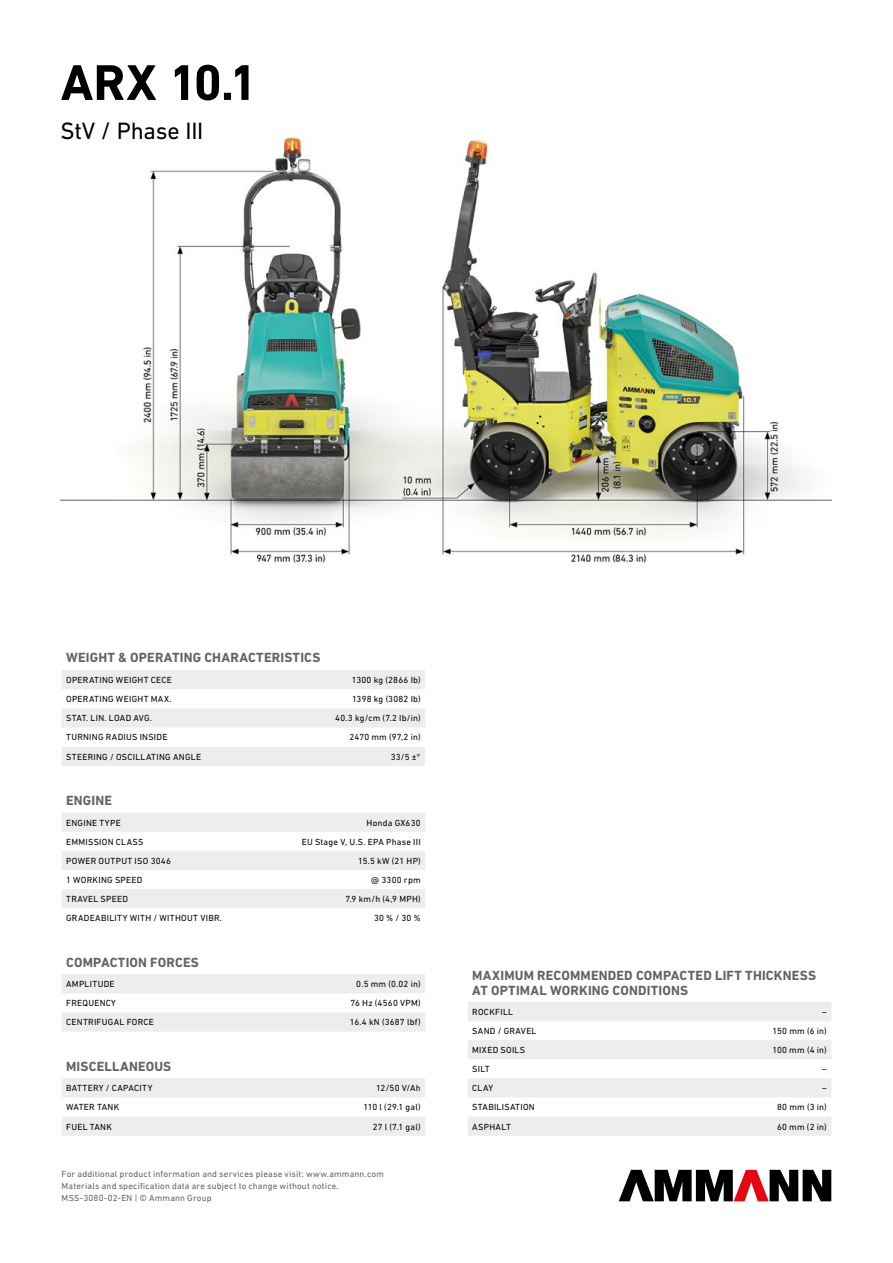
<style>
.page{position:relative;width:893px;height:1263px;background:#fff}
.page>*{position:absolute;margin:0;border:0;box-sizing:border-box;transform-origin:0 0}
.t1{font:700 51px "DIN Next LT Pro";color:#000}
.t2{font:24px "DIN Next LT Pro";letter-spacing:-.01em;color:#000}
.t3{font:700 13.5px/15px "DIN Next LT Pro";letter-spacing:.015em;color:#646363}
.t4{font:9px "DIN Next LT Pro";letter-spacing:.03em;color:#000}
.t5{font:9px/12px "DIN Next LT Pro";letter-spacing:.02em;color:#646363}
</style>
<div class="page">
<img style="left:61px;top:136px;width:770px;height:427px">
<svg style="left:619px;top:1170px;width:212px;height:31px"></svg>
<svg style="left:468px;top:1002px;width:363px;height:134px;fill:#ededed"></svg>
<svg style="left:62px;top:813px;width:363px;height:95px"></svg>
<svg style="left:62px;top:670px;width:363px;height:96px"></svg>
<svg style="left:62px;top:1078px;width:363px;height:58px"></svg>
<svg style="left:62px;top:974px;width:363px;height:57px"></svg>
<h1 class="t1" style="left:61px;top:53px;width:198px">ARX 10.1</h1>
<h2 class="t2" style="left:61px;top:117px;width:144px">StV / Phase III</h2>
<h3 class="t3" style="left:66px;top:650px;width:256px">WEIGHT &amp; OPERATING CHARACTERISTICS</h3>
<p class="t4" style="left:66px;top:675px;width:107px">OPERATING WEIGHT CECE</p>
<p class="t4" style="left:352px;top:675px;width:70px">1300 kg (2866 Ib)</p>
<p class="t4" style="left:66px;top:694px;width:107px">OPERATING WEIGHT MAX.</p>
<p class="t4" style="left:352px;top:694px;width:70px">1398 kg (3082 Ib)</p>
<p class="t4" style="left:66px;top:713px;width:87px">STAT. LIN. LOAD AVG.</p>
<p class="t4" style="left:335px;top:713px;width:87px">40.3 kg/cm (7.2 Ib/in)</p>
<p class="t4" style="left:66px;top:732px;width:103px">TURNING RADIUS INSIDE</p>
<p class="t4" style="left:350px;top:732px;width:73px">2470 mm (97,2 in)</p>
<p class="t4" style="left:66px;top:751px;width:136px">STEERING / OSCILLATING ANGLE</p>
<p class="t4" style="left:391px;top:751px;width:31px">33/5 ±°</p>
<h3 class="t3" style="left:66px;top:793px;width:47px">ENGINE</h3>
<p class="t4" style="left:66px;top:817px;width:56px">ENGINE TYPE</p>
<p class="t4" style="left:367px;top:817px;width:56px">Honda GX630</p>
<p class="t4" style="left:66px;top:836px;width:79px">EMMISSION CLASS</p>
<p class="t4" style="left:302px;top:836px;width:121px">EU Stage V, U.S. EPA Phase III</p>
<p class="t4" style="left:66px;top:855px;width:106px">POWER OUTPUT ISO 3046</p>
<p class="t4" style="left:358px;top:855px;width:64px">15.5 kW (21 HP)</p>
<p class="t4" style="left:66px;top:875px;width:78px">1 WORKING SPEED</p>
<p class="t4" style="left:371px;top:875px;width:51px">@ 3300 rpm</p>
<p class="t4" style="left:66px;top:894px;width:63px">TRAVEL SPEED</p>
<p class="t4" style="left:345px;top:894px;width:77px">7.9 km/h (4,9 MPH)</p>
<p class="t4" style="left:66px;top:913px;width:157px">GRADEABILITY WITH / WITHOUT VIBR.</p>
<p class="t4" style="left:374px;top:913px;width:48px">30 % / 30 %</p>
<h3 class="t3" style="left:66px;top:954px;width:134px">COMPACTION FORCES</h3>
<p class="t4" style="left:66px;top:979px;width:50px">AMPLITUDE</p>
<p class="t4" style="left:356px;top:979px;width:66px">0.5 mm (0.02 in)</p>
<p class="t4" style="left:66px;top:998px;width:51px">FREQUENCY</p>
<p class="t4" style="left:351px;top:998px;width:72px">76 Hz (4560 VPM)</p>
<p class="t4" style="left:66px;top:1017px;width:89px">CENTRIFUGAL FORCE</p>
<p class="t4" style="left:350px;top:1017px;width:72px">16.4 kN (3687 lbf)</p>
<h3 class="t3" style="left:66px;top:1058px;width:107px">MISCELLANEOUS</h3>
<p class="t4" style="left:66px;top:1083px;width:88px">BATTERY / CAPACITY</p>
<p class="t4" style="left:376px;top:1083px;width:46px">12/50 V/Ah</p>
<p class="t4" style="left:66px;top:1102px;width:55px">WATER TANK</p>
<p class="t4" style="left:363px;top:1102px;width:59px">110 l (29.1 gal)</p>
<p class="t4" style="left:66px;top:1121px;width:47px">FUEL TANK</p>
<p class="t4" style="left:373px;top:1121px;width:50px">27 l (7.1 gal)</p>
<p class="t5" style="left:62px;top:1168px;width:324px">For additional product information and services please visit: www.ammann.com<br>Materials and specification data are subject to change without notice.<br>MSS-3080-02-EN | © Ammann Group</p>
<h3 class="t3" style="left:472px;top:968px;width:345px">MAXIMUM RECOMMENDED COMPACTED LIFT THICKNESS<br>AT OPTIMAL WORKING CONDITIONS</h3>
<p class="t4" style="left:472px;top:1006px;width:42px">ROCKFILL</p>
<p class="t4" style="left:822px;top:1006px;width:6px">–</p>
<p class="t4" style="left:472px;top:1026px;width:66px">SAND / GRAVEL</p>
<p class="t4" style="left:773px;top:1026px;width:56px">150 mm (6 in)</p>
<p class="t4" style="left:472px;top:1045px;width:54px">MIXED SOILS</p>
<p class="t4" style="left:772px;top:1045px;width:56px">100 mm (4 in)</p>
<p class="t4" style="left:472px;top:1064px;width:19px">SILT</p>
<p class="t4" style="left:822px;top:1064px;width:6px">–</p>
<p class="t4" style="left:472px;top:1083px;width:22px">CLAY</p>
<p class="t4" style="left:822px;top:1083px;width:6px">–</p>
<p class="t4" style="left:472px;top:1102px;width:64px">STABILISATION</p>
<p class="t4" style="left:777px;top:1102px;width:51px">80 mm (3 in)</p>
<p class="t4" style="left:472px;top:1121px;width:40px">ASPHALT</p>
<p class="t4" style="left:777px;top:1121px;width:51px">60 mm (2 in)</p>
</div>
